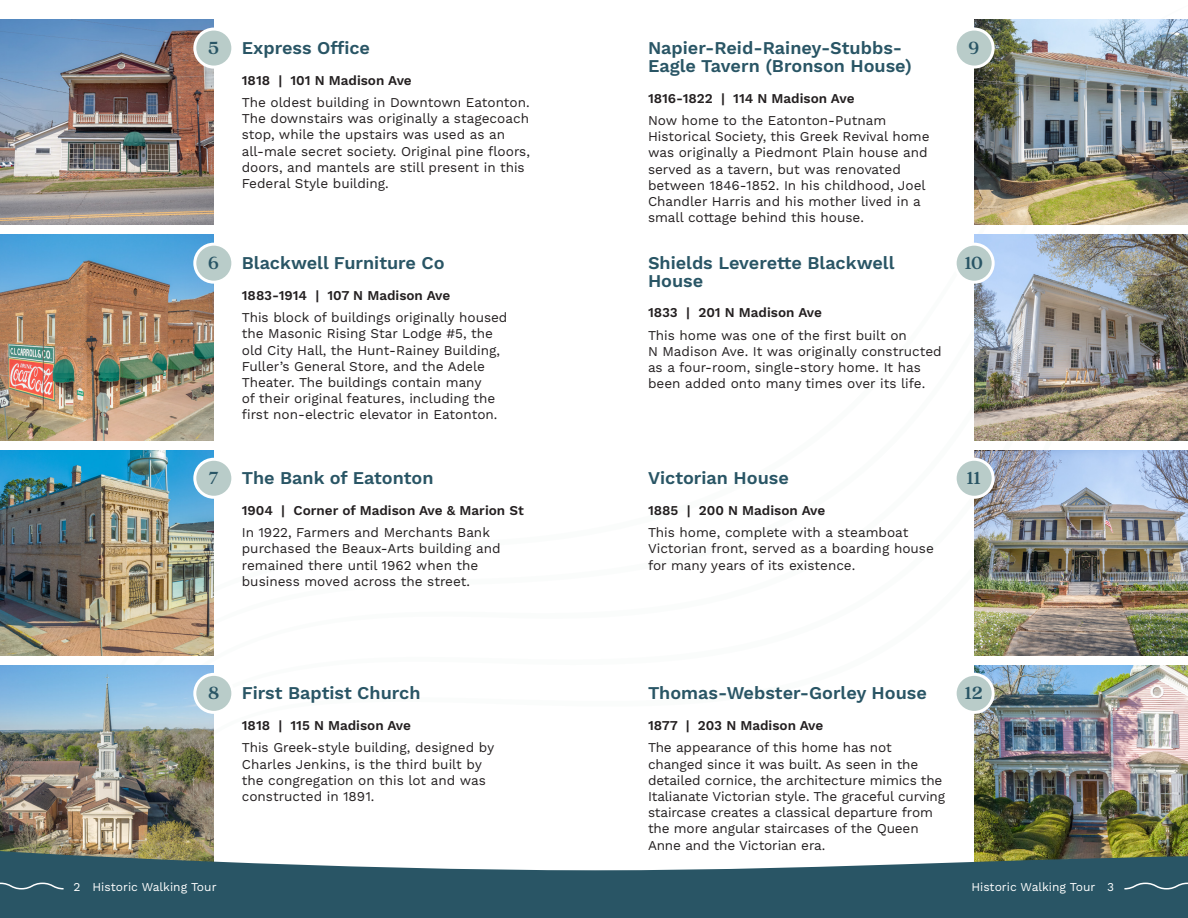
<style>
.page{position:relative;width:1188px;height:918px;background:#fff}
.page>*{position:absolute;margin:0;border:0;box-sizing:border-box;transform-origin:0 0}
._01__House_Numbers{font:700 19.5px "Quincy CF";color:#295565}
._02__House_Name{font:600 18px/18px "Work Sans";color:#295565}
._04__House_Descripti{font:13.5px/16.2px "Work Sans";color:#231f20}
._03__House_Year___Ad{font:600 13.5px "Work Sans";color:#231f20}
._07__L_Page_Footer{font:12px "Work Sans";color:#fff}
._08__R_Page_Footer{font:12px "Work Sans";color:#fff}
._06__L_Page_Number{font:12px "Work Sans";color:#fff}
._05__R_Page_Numbers{font:12px "Work Sans";color:#fff}
</style>
<div class="page">
<img style="left:974px;top:665px;width:214px;height:183px">
<img style="left:974px;top:450px;width:214px;height:205px">
<img style="left:974px;top:235px;width:214px;height:205px">
<img style="left:974px;top:20px;width:214px;height:205px">
<img style="left:0;top:665px;width:214px;height:183px">
<img style="left:0;top:450px;width:214px;height:205px">
<img style="left:0;top:235px;width:214px;height:205px">
<img style="left:0;top:20px;width:214px;height:205px">
<svg style="left:0;top:848px;width:1188px;height:70px;fill:#295565"></svg>
<svg style="left:0;top:882px;width:65px;height:8px"></svg>
<svg style="left:1123px;top:882px;width:65px;height:8px"></svg>
<div style="left:195px;top:29px;width:38px;height:38px;background:#b9ccc9;border-radius:50%"></div>
<div style="left:193px;top:28px;width:41px;height:41px;border:3px solid #fff;border-radius:50%"></div>
<div style="left:195px;top:244px;width:38px;height:38px;background:#b9ccc9;border-radius:50%"></div>
<div style="left:193px;top:243px;width:41px;height:41px;border:3px solid #fff;border-radius:50%"></div>
<div style="left:195px;top:459px;width:38px;height:38px;background:#b9ccc9;border-radius:50%"></div>
<div style="left:193px;top:458px;width:41px;height:41px;border:3px solid #fff;border-radius:50%"></div>
<div style="left:195px;top:674px;width:38px;height:38px;background:#b9ccc9;border-radius:50%"></div>
<div style="left:193px;top:673px;width:41px;height:41px;border:3px solid #fff;border-radius:50%"></div>
<div style="left:955px;top:29px;width:38px;height:38px;background:#b9ccc9;border-radius:50%"></div>
<div style="left:954px;top:28px;width:41px;height:41px;border:3px solid #fff;border-radius:50%"></div>
<div style="left:955px;top:244px;width:38px;height:38px;background:#b9ccc9;border-radius:50%"></div>
<div style="left:954px;top:243px;width:41px;height:41px;border:3px solid #fff;border-radius:50%"></div>
<div style="left:955px;top:459px;width:38px;height:38px;background:#b9ccc9;border-radius:50%"></div>
<div style="left:954px;top:458px;width:41px;height:41px;border:3px solid #fff;border-radius:50%"></div>
<div style="left:955px;top:674px;width:38px;height:38px;background:#b9ccc9;border-radius:50%"></div>
<div style="left:954px;top:673px;width:41px;height:41px;border:3px solid #fff;border-radius:50%"></div>
<p class="_01__House_Numbers" style="left:208px;top:34px;width:12px">5</p>
<p class="_02__House_Name" style="left:242px;top:40px;width:130px">Express Office</p>
<p class="_03__House_Year___Ad" style="left:242px;top:72px;width:172px">1818 | 101 N Madison Ave</p>
<p class="_02__House_Name" style="left:648px;top:40px;width:265px">Napier-Reid-Rainey-Stubbs-<br>Eagle Tavern (Bronson House)</p>
<p class="_01__House_Numbers" style="left:969px;top:34px;width:12px">9</p>
<p class="_04__House_Descripti" style="left:242px;top:95px;width:290px">The oldest building in Downtown Eatonton.<br>The downstairs was originally a stagecoach stop, while the upstairs was used as an all-male secret society. Original pine floors, doors, and mantels are still present in this Federal Style building.</p>
<p class="_03__House_Year___Ad" style="left:648px;top:90px;width:208px">1816-1822 | 114 N Madison Ave</p>
<p class="_04__House_Descripti" style="left:648px;top:113px;width:283px">Now home to the Eatonton-Putnam Historical Society, this Greek Revival home was originally a Piedmont Plain house and served as a tavern, but was renovated between 1846-1852. In his childhood, Joel Chandler Harris and his mother lived in a small cottage behind this house.</p>
<p class="_01__House_Numbers" style="left:208px;top:249px;width:12px">6</p>
<p class="_02__House_Name" style="left:242px;top:255px;width:205px">Blackwell Furniture Co</p>
<p class="_02__House_Name" style="left:648px;top:255px;width:248px">Shields Leverette Blackwell<br>House</p>
<p class="_01__House_Numbers" style="left:965px;top:249px;width:20px">10</p>
<p class="_03__House_Year___Ad" style="left:242px;top:287px;width:210px">1883-1914 | 107 N Madison Ave</p>
<p class="_04__House_Descripti" style="left:242px;top:310px;width:267px">This block of buildings originally housed the Masonic Rising Star Lodge #5, the old City Hall, the Hunt-Rainey Building, Fuller’s General Store, and the Adele Theater. The buildings contain many<br>of their original features, including the first non-electric elevator in Eatonton.</p>
<p class="_03__House_Year___Ad" style="left:648px;top:305px;width:175px">1833 | 201 N Madison Ave</p>
<p class="_04__House_Descripti" style="left:648px;top:328px;width:295px">This home was one of the first built on<br>N Madison Ave. It was originally constructed as a four-room, single-story home. It has been added onto many times over its life.</p>
<p class="_01__House_Numbers" style="left:208px;top:464px;width:12px">7</p>
<p class="_02__House_Name" style="left:242px;top:470px;width:193px">The Bank of Eatonton</p>
<p class="_02__House_Name" style="left:648px;top:470px;width:142px">Victorian House</p>
<p class="_01__House_Numbers" style="left:967px;top:464px;width:15px">11</p>
<p class="_03__House_Year___Ad" style="left:242px;top:502px;width:284px">1904 | Corner of Madison Ave &amp; Marion St</p>
<p class="_03__House_Year___Ad" style="left:648px;top:502px;width:179px">1885 | 200 N Madison Ave</p>
<p class="_04__House_Descripti" style="left:242px;top:525px;width:260px">In 1922, Farmers and Merchants Bank purchased the Beaux-Arts building and remained there until 1962 when the business moved across the street.</p>
<p class="_04__House_Descripti" style="left:648px;top:525px;width:287px">This home, complete with a steamboat<br>Victorian front, served as a boarding house for many years of its existence.</p>
<p class="_01__House_Numbers" style="left:208px;top:680px;width:13px">8</p>
<p class="_02__House_Name" style="left:242px;top:685px;width:180px">First Baptist Church</p>
<p class="_02__House_Name" style="left:648px;top:685px;width:280px">Thomas-Webster-Gorley House</p>
<p class="_01__House_Numbers" style="left:965px;top:680px;width:19px">12</p>
<p class="_03__House_Year___Ad" style="left:242px;top:718px;width:171px">1818 | 115 N Madison Ave</p>
<p class="_03__House_Year___Ad" style="left:648px;top:718px;width:177px">1877 | 203 N Madison Ave</p>
<p class="_04__House_Descripti" style="left:242px;top:740px;width:254px">This Greek-style building, designed by Charles Jenkins, is the third built by the congregation on this lot and was constructed in 1891.</p>
<p class="_04__House_Descripti" style="left:648px;top:740px;width:299px">The appearance of this home has not changed since it was built. As seen in the detailed cornice, the architecture mimics the Italianate Victorian style. The graceful curving staircase creates a classical departure from the more angular staircases of the Queen Anne and the Victorian era.</p>
<p class="_06__L_Page_Number" style="left:74px;top:880px;width:8px">2</p>
<p class="_07__L_Page_Footer" style="left:92px;top:880px;width:126px">Historic Walking Tour</p>
<p class="_08__R_Page_Footer" style="left:971px;top:880px;width:126px">Historic Walking Tour</p>
<p class="_05__R_Page_Numbers" style="left:1107px;top:880px;width:8px">3</p>
</div>
